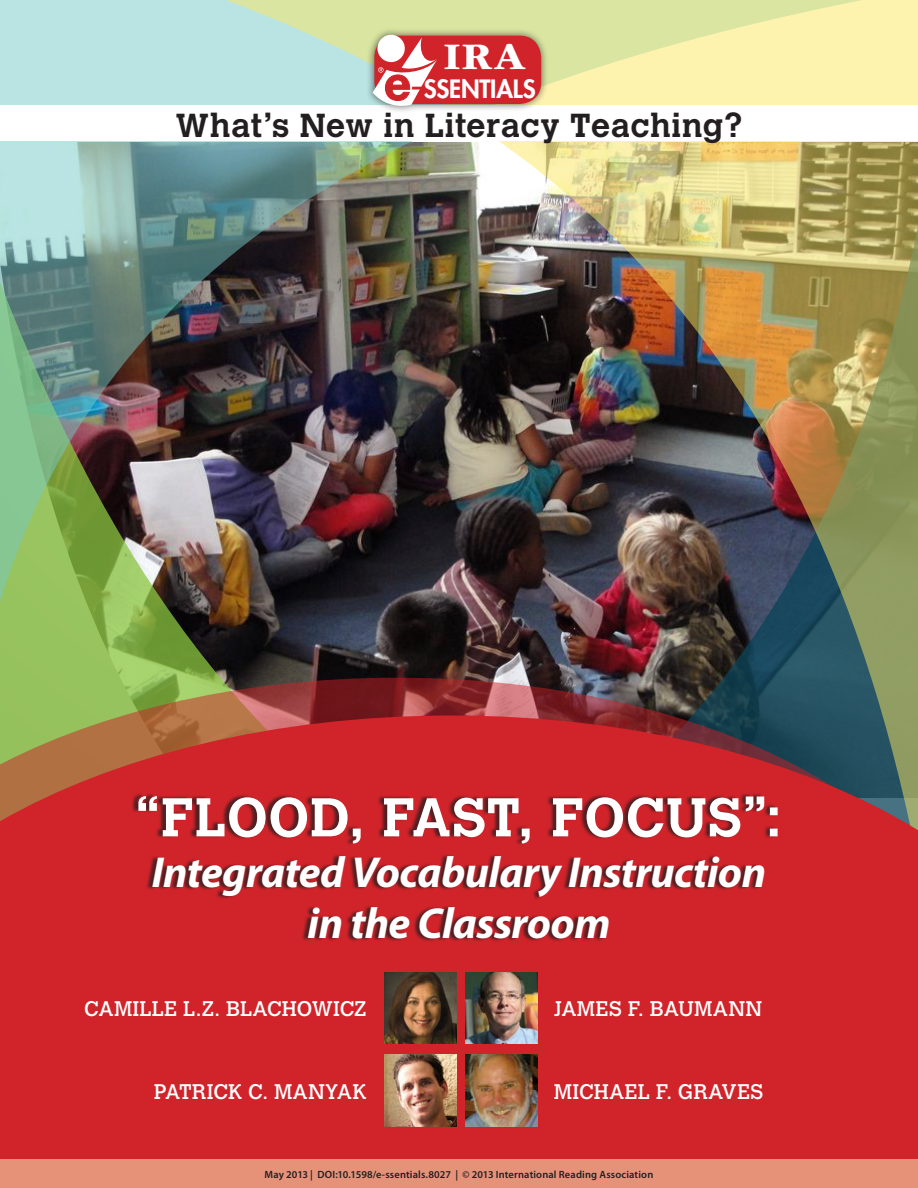
<style>
.page{position:relative;width:918px;height:1188px;background:#fff}
.page>*{position:absolute;margin:0;border:0;box-sizing:border-box;transform-origin:0 0}
.t1{font:700 54px "Calvert MT Std";letter-spacing:.02em;color:#fff}
.t2{font:italic 700 43.5px/51px "Myriad Pro";letter-spacing:-.015em;color:#fff;text-align:center}
.t3{font:700 39.15px "ITC Garamond Std";color:#fff;scale:1.1 1}
.t4{font:700 33px "Calvert MT Std";letter-spacing:.015em;color:#231f20}
.t5{font:800 24.6px "Futura Std";letter-spacing:-.01em;color:#fff}
.t6{font:21px "Calvert MT Std";letter-spacing:.005em;color:#fff}
.t7{font:600 10.5px "Myriad Pro";letter-spacing:.015em;color:#231f20}
.s1{color:#d1232a}
</style>
<div class="page">
<img style="left:0;top:0;width:190px;height:650px">
<img style="left:190px;top:0;width:728px;height:678px">
<svg style="left:0;top:678px;width:918px;height:38px;background:#74624c"></svg>
<svg style="left:0;top:716px;width:918px;height:443px;background:#c72a2d"></svg>
<div style="left:0;top:1159px;width:918px;height:29px;background:#e59279"></div>
<div style="left:131px;top:793px;width:645px;height:149px;background:#231f20;opacity:.75"></div>
<img style="left:385px;top:972px;width:72px;height:72px">
<img style="left:385px;top:1055px;width:72px;height:72px">
<img style="left:466px;top:972px;width:72px;height:72px">
<img style="left:466px;top:1055px;width:72px;height:72px">
<div style="left:0;top:105px;width:918px;height:36px;background:#fff"></div>
<div style="left:365px;top:27px;width:185px;height:87px;background:#231f20;opacity:.7"></div>
<div style="left:374px;top:36px;width:167px;height:68px;background:#d1232a;border-radius:22px"></div>
<div style="left:377px;top:35px;width:28px;height:27px;background:#fff;border-radius:50%"></div>
<svg style="left:373px;top:37px;width:64px;height:69px"></svg>
<h3 class="t3" style="left:443px;top:34px;width:76px">IRA</h3>
<h3 class="t5" style="left:412px;top:73px;width:125px"><span class="s1">–</span>SSENTIALS</h3>
<h3 class="t4" style="left:176px;top:105px;width:568px">What’s New in Literacy Teaching?</h3>
<h1 class="t1" style="left:136px;top:783px;width:647px">“FLOOD, FAST, FOCUS”:</h1>
<h2 class="t2" style="left:152px;top:846px;width:616px">Integrated Vocabulary Instruction in the Classroom</h2>
<h3 class="t6" style="left:84px;top:997px;width:284px">CAMILLE L.Z. BLACHOWICZ</h3>
<h3 class="t6" style="left:154px;top:1079px;width:214px">PATRICK C. MANYAK</h3>
<h3 class="t6" style="left:554px;top:997px;width:210px">JAMES F. BAUMANN</h3>
<h3 class="t6" style="left:554px;top:1079px;width:211px">MICHAEL F. GRAVES</h3>
<p class="t7" style="left:265px;top:1168px;width:390px">May 2013 | DOI:10.1598/e-ssentials.8027 | © 2013 International Reading Association</p>
</div>
